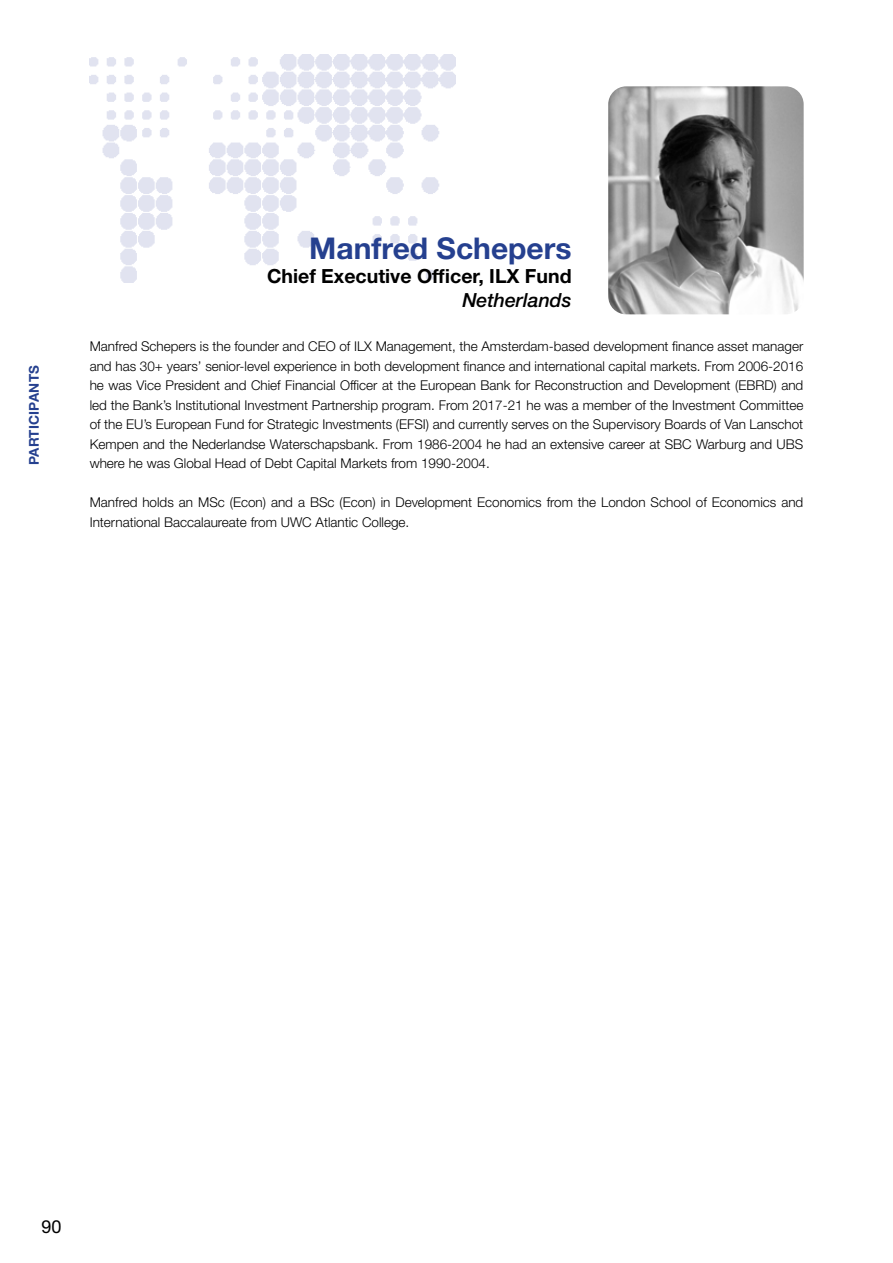
<style>
.page{position:relative;width:893px;height:1263px;background:#fff}
.page>*{position:absolute;margin:0;border:0;box-sizing:border-box;transform-origin:0 0}
.t1{font:700 30px "Helvetica Neue LT Std";color:#25408f}
.t2{font:700 19.5px "Helvetica Neue LT Std";color:#000}
.t3{font:italic 500 19.5px "Helvetica Neue LT Std";color:#000}
.t4{font:18px "Helvetica Neue LT Std";color:#000}
.t5{font:300 13.5px/19.5px "Helvetica Neue LT Std";color:#000;text-align:justify}
.t6{font:700 13.5px "Helvetica Neue LT Std";letter-spacing:.01em;color:#25408f}
</style>
<div class="page">
<img style="left:89px;top:54px;width:366px;height:228px">
<img style="left:608px;top:86px;width:196px;height:228px">
<p class="t6" style="left:26px;top:465px;width:102px;rotate:-90deg">PARTICIPANTS</p>
<h1 class="t1" style="left:309px;top:230px;width:264px">Manfred Schepers</h1>
<h2 class="t2" style="left:267px;top:264px;width:306px">Chief Executive Officer, ILX Fund</h2>
<h2 class="t3" style="left:462px;top:289px;width:111px">Netherlands</h2>
<p class="t5" style="left:90px;top:336px;width:715px">Manfred Schepers is the founder and CEO of ILX Management, the Amsterdam-based development finance asset manager and has 30+ years’ senior-level experience in both development finance and international capital markets. From 2006-2016 he was Vice President and Chief Financial Officer at the European Bank for Reconstruction and Development (EBRD) and led the Bank’s Institutional Investment Partnership program. From 2017-21 he was a member of the Investment Committee of the EU’s European Fund for Strategic Investments (EFSI) and currently serves on the Supervisory Boards of Van Lanschot Kempen and the Nederlandse Waterschapsbank. From 1986-2004 he had an extensive career at SBC Warburg and UBS where he was Global Head of Debt Capital Markets from 1990-2004.</p>
<p class="t5" style="left:90px;top:492px;width:715px">Manfred holds an MSc (Econ) and a BSc (Econ) in Development Economics from the London School of Economics and<br>International Baccalaureate from UWC Atlantic College.</p>
<h3 class="t4" style="left:42px;top:1215px;width:22px">90</h3>
</div>
